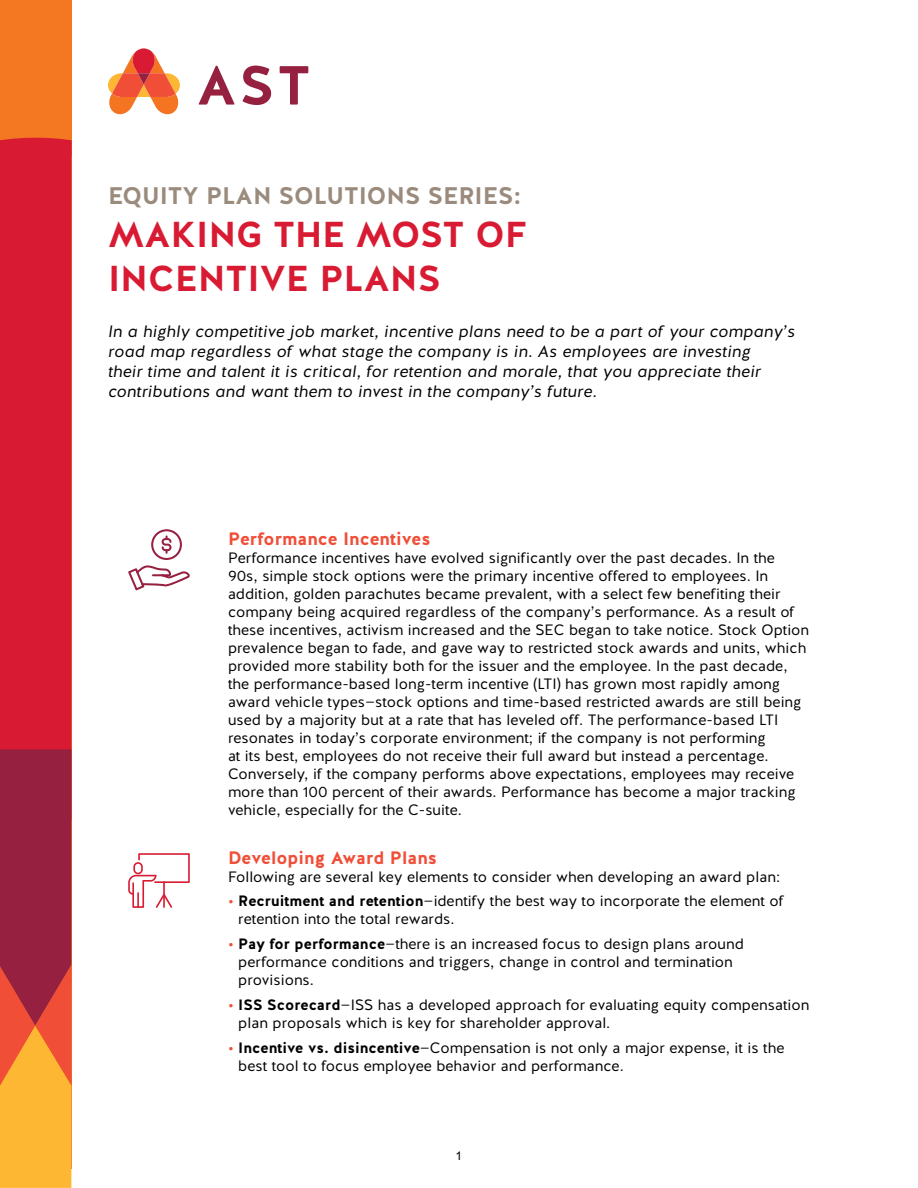
<style>
.page{position:relative;width:918px;height:1188px;background:#fff}
.page>*{position:absolute;margin:0;border:0;box-sizing:border-box;transform-origin:0 0}
.t1{font:700 36px/43.2px "Halis GR";color:#d81b32}
.t2{font:700 24px "Halis GR";color:#9a8b7d}
.t3{font:700 18px "Halis GR";color:#f04e37}
.t4{font:italic 16.5px/19.8px "Halis GR";letter-spacing:.01em;color:#000}
.t5{font:15px/18px "Halis GR";color:#000}
.t6{font:12px "Arial";color:#000}
.s1{color:#f04e37}
.s2{font-weight:700}
</style>
<div class="page">
<div style="left:0;top:0;width:71px;height:1169px;background:#f47721"></div>
<div style="left:0;top:156px;width:71px;height:593px;background:#d81b32"></div>
<svg style="left:0;top:749px;width:71px;height:439px;background:#c0533a"></svg>
<svg style="left:0;top:138px;width:71px;height:18px"></svg>
<svg style="left:199px;top:66px;width:36px;height:39px"></svg>
<svg style="left:243px;top:66px;width:29px;height:39px"></svg>
<svg style="left:280px;top:66px;width:28px;height:39px"></svg>
<svg style="left:108px;top:48px;width:72px;height:66px"></svg>
<svg style="left:128px;top:853px;width:62px;height:55px"></svg>
<svg style="left:128px;top:529px;width:62px;height:61px"></svg>
<h2 class="t2" style="left:108px;top:180px;width:415px">EQUITY PLAN SOLUTIONS SERIES:</h2>
<h1 class="t1" style="left:108px;top:214px;width:421px">MAKING THE MOST OF<br>INCENTIVE PLANS</h1>
<p class="t4" style="left:108px;top:322px;width:689px">In a highly competitive job market, incentive plans need to be a part of your company’s road map regardless of what stage the company is in. As employees are investing<br>their time and talent it is critical, for retention and morale, that you appreciate their contributions and want them to invest in the company’s future.</p>
<p class="t3" style="left:228px;top:527px;width:204px">Performance Incentives</p>
<p class="t5" style="left:228px;top:549px;width:583px">Performance incentives have evolved significantly over the past decades. In the<br>90s, simple stock options were the primary incentive offered to employees. In addition, golden parachutes became prevalent, with a select few benefiting their company being acquired regardless of the company’s performance. As a result of these incentives, activism increased and the SEC began to take notice. Stock Option prevalence began to fade, and gave way to restricted stock awards and units, which provided more stability both for the issuer and the employee. In the past decade, the performance-based long-term incentive (LTI) has grown most rapidly among award vehicle types—stock options and time-based restricted awards are still being used by a majority but at a rate that has leveled off. The performance-based LTI resonates in today’s corporate environment; if the company is not performing<br>at its best, employees do not receive their full award but instead a percentage.<br>Conversely, if the company performs above expectations, employees may receive more than 100 percent of their awards. Performance has become a major tracking vehicle, especially for the C-suite.</p>
<p class="t3" style="left:228px;top:846px;width:211px">Developing Award Plans</p>
<p class="t5" style="left:228px;top:868px;width:554px">Following are several key elements to consider when developing an award plan:</p>
<p class="t5" style="left:238px;top:893px;width:547px;text-indent:-10px"><span class="s1">•</span> <span class="s2">Recruitment and retention</span>—identify the best way to incorporate the element of retention into the total rewards.</p>
<p class="t5" style="left:238px;top:935px;width:507px;text-indent:-10px"><span class="s1">•</span> <span class="s2">Pay for performance</span>—there is an increased focus to design plans around performance conditions and triggers, change in control and termination provisions.</p>
<p class="t5" style="left:238px;top:996px;width:573px;text-indent:-10px"><span class="s1">•</span> <span class="s2">ISS Scorecard</span>—ISS has a developed approach for evaluating equity compensation plan proposals which is key for shareholder approval.</p>
<p class="t5" style="left:238px;top:1039px;width:548px;text-indent:-10px"><span class="s1">•</span> <span class="s2">Incentive vs. disincentive</span>—Compensation is not only a major expense, it is the best tool to focus employee behavior and performance.</p>
<p class="t6" style="left:456px;top:1148px;width:8px">1</p>
</div>
